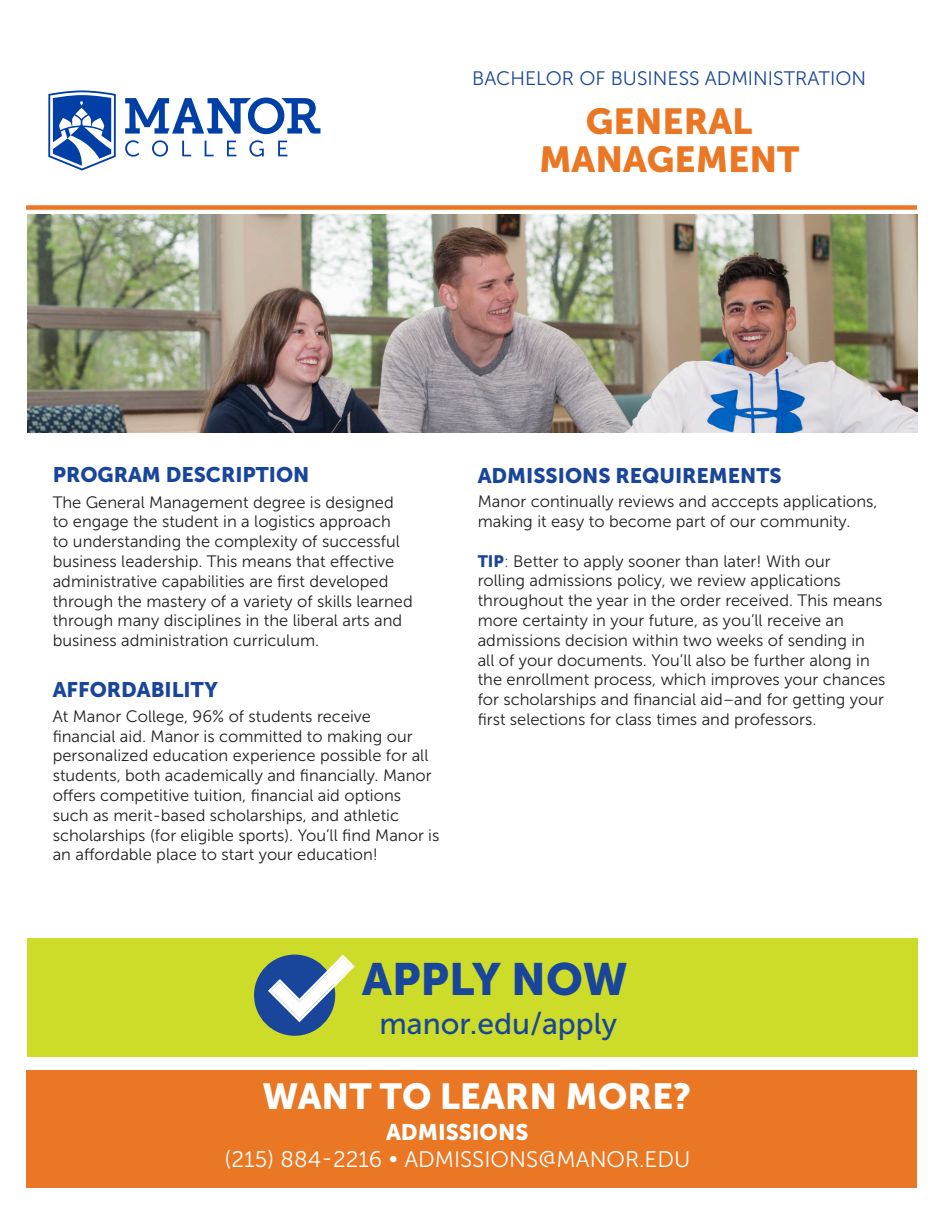
<style>
.page{position:relative;width:945px;height:1215px;background:#fff}
.page>*{position:absolute;margin:0;border:0;box-sizing:border-box;transform-origin:0 0}
.t1{font:45px "Museo Sans 900";color:#19469a}
.t2{font:36px "Museo Sans 900";color:#ea7724}
.t3{font:36px "Museo Sans 900";color:#fff}
.t4{font:30px "Museo Sans 500";color:#19469a}
.t5{font:22.5px "Museo Sans 300";color:#fff}
.t6{font:22.5px "Museo Sans 900";color:#fff}
.t7{font:21px "Museo Sans 900";color:#19469a}
.t8{font:19.5px "Museo Sans 300";color:#19469a}
.t9{font:16.5px/19.8px "Museo Sans 300";color:#231f20}
.s1{font-family:"Museo Sans 900";color:#19469a}
.s2{color:#19469a}
</style>
<div class="page">
<svg style="left:125px;top:140px;width:14px;height:17px"></svg>
<svg style="left:152px;top:140px;width:16px;height:17px"></svg>
<svg style="left:182px;top:141px;width:9px;height:15px"></svg>
<svg style="left:205px;top:141px;width:9px;height:15px"></svg>
<svg style="left:227px;top:141px;width:9px;height:15px"></svg>
<svg style="left:249px;top:140px;width:15px;height:17px"></svg>
<svg style="left:278px;top:141px;width:10px;height:15px"></svg>
<svg style="left:125px;top:98px;width:195px;height:36px"></svg>
<svg style="left:48px;top:90px;width:68px;height:81px"></svg>
<div style="left:26px;top:205px;width:891px;height:5px;background:#ea7724"></div>
<div style="left:27px;top:939px;width:890px;height:118px;background:#cddc28"></div>
<div style="left:254px;top:955px;width:81px;height:81px;background:#19469a;border-radius:50%"></div>
<svg style="left:268px;top:955px;width:87px;height:67px"></svg>
<div style="left:26px;top:1070px;width:891px;height:118px;background:#ea7724"></div>
<img style="left:27px;top:214px;width:891px;height:219px">
<p class="t8" style="left:472px;top:68px;width:395px">BACHELOR OF BUSINESS ADMINISTRATION</p>
<p class="t2" style="left:586px;top:101px;width:168px">GENERAL</p>
<p class="t2" style="left:539px;top:139px;width:262px">MANAGEMENT</p>
<p class="t7" style="left:53px;top:462px;width:258px">PROGRAM DESCRIPTION</p>
<p class="t9" style="left:53px;top:492px;width:362px">The General Management degree is designed to engage the student in a logistics approach<br>to understanding the complexity of successful business leadership. This means that effective administrative capabilities are first developed through the mastery of a variety of skills learned through many disciplines in the liberal arts and business administration curriculum.</p>
<p class="t7" style="left:53px;top:677px;width:167px">AFFORDABILITY</p>
<p class="t9" style="left:53px;top:706px;width:388px">At Manor College, 96% of students receive<br>financial aid. Manor is committed to making our personalized education experience possible for all students, both academically and financially. Manor offers competitive tuition, financial aid options such as merit-based scholarships, and athletic scholarships (for eligible sports). You’ll find Manor is an affordable place to start your education!</p>
<p class="t7" style="left:478px;top:464px;width:305px">ADMISSIONS REQUIREMENTS</p>
<p class="t9" style="left:478px;top:492px;width:401px">Manor continually reviews and acccepts applications, making it easy to become part of our community.</p>
<p class="t9" style="left:478px;top:551px;width:409px"><span class="s1">TIP</span><span class="s2">:</span> Better to apply sooner than later! With our<br>rolling admissions policy, we review applications throughout the year in the order received. This means more certainty in your future, as you’ll receive an admissions decision within two weeks of sending in all of your documents. You’ll also be further along in the enrollment process, which improves your chances for scholarships and financial aid–and for getting your first selections for class times and professors.</p>
<p class="t1" style="left:362px;top:954px;width:267px">APPLY NOW</p>
<p class="t4" style="left:380px;top:1007px;width:239px">manor.edu/apply</p>
<p class="t3" style="left:262px;top:1076px;width:430px">WANT TO LEARN MORE?</p>
<p class="t6" style="left:386px;top:1119px;width:144px">ADMISSIONS</p>
<p class="t5" style="left:224px;top:1147px;width:468px">(215) 884-2216 • ADMISSIONS@MANOR.EDU</p>
</div>
